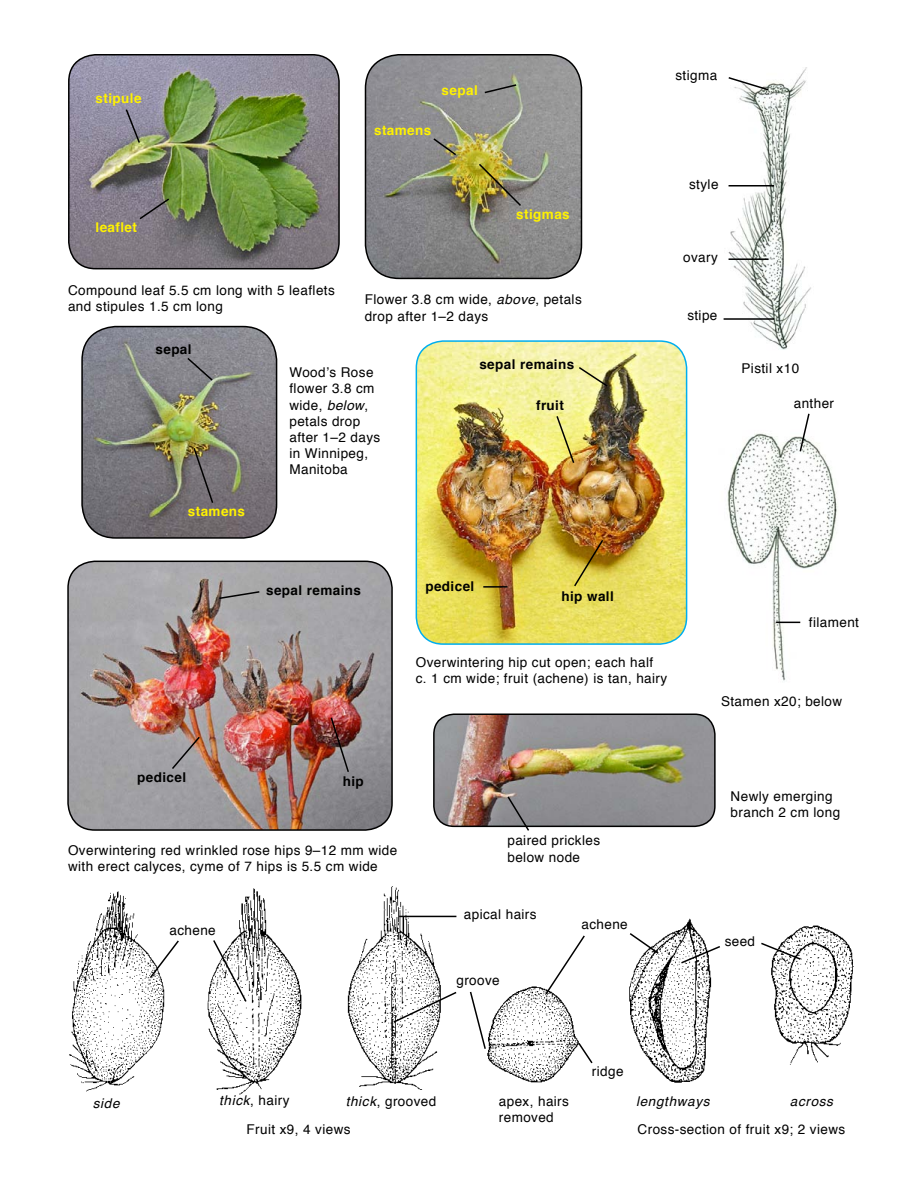
<style>
.page{position:relative;width:918px;height:1188px;background:#fff}
.page>*{position:absolute;margin:0;border:0;box-sizing:border-box;transform-origin:0 0}
.t1{font:13.5px/16.2px "Helvetica";letter-spacing:.03em;color:#000}
.t2{font:700 13.5px "Helvetica";letter-spacing:.03em;color:#000}
.t3{font:700 13.5px "Helvetica";letter-spacing:.03em;color:#fff200}
.t4{font:italic 13.5px "Helvetica";letter-spacing:.05em;color:#000}
.s1{font-style:italic}
</style>
<div class="page">
<img style="left:416px;top:341px;width:271px;height:303px">
<div style="left:416px;top:340px;width:271px;height:305px;border:2px solid #00aeef;border-radius:27px"></div>
<img style="left:68px;top:561px;width:324px;height:269px">
<div style="left:67px;top:561px;width:326px;height:270px;border:2px solid #000;border-radius:27px"></div>
<svg style="left:218px;top:590px;width:43px;height:10px"></svg>
<svg style="left:170px;top:735px;width:31px;height:36px"></svg>
<svg style="left:329px;top:716px;width:21px;height:58px"></svg>
<hr style="left:483px;top:586px;width:24px;height:2px;background:#000">
<svg style="left:573px;top:538px;width:32px;height:50px;background:#b6952b"></svg>
<svg style="left:555px;top:414px;width:21px;height:51px"></svg>
<img style="left:365px;top:55px;width:216px;height:223px">
<div style="left:365px;top:54px;width:217px;height:225px;border:2px solid #000;border-radius:34px"></div>
<svg style="left:483px;top:83px;width:35px;height:11px"></svg>
<img style="left:477px;top:162px;width:46px;height:46px">
<svg style="left:432px;top:137px;width:26px;height:20px"></svg>
<img style="left:69px;top:55px;width:270px;height:214px">
<div style="left:68px;top:54px;width:272px;height:215px;border:2px solid #000;border-radius:27px"></div>
<img style="left:69px;top:886px;width:510px;height:209px">
<svg style="left:577px;top:366px;width:32px;height:22px"></svg>
<hr style="left:399px;top:916px;width:57px;height:1px;background:#000">
<svg style="left:148px;top:939px;width:32px;height:41px"></svg>
<svg style="left:212px;top:938px;width:36px;height:65px"></svg>
<svg style="left:392px;top:990px;width:66px;height:34px"></svg>
<svg style="left:469px;top:990px;width:18px;height:61px"></svg>
<img style="left:723px;top:67px;width:88px;height:283px">
<img style="left:727px;top:433px;width:111px;height:248px">
<img style="left:629px;top:918px;width:225px;height:165px">
<svg style="left:776px;top:622px;width:24px;height:1px"></svg>
<svg style="left:798px;top:413px;width:13px;height:40px"></svg>
<svg style="left:727px;top:76px;width:43px;height:16px"></svg>
<hr style="left:729px;top:185px;width:45px;height:2px;background:#000">
<hr style="left:729px;top:258px;width:40px;height:2px;background:#000">
<hr style="left:724px;top:318px;width:50px;height:2px;background:#000">
<img style="left:82px;top:327px;width:194px;height:211px">
<div style="left:81px;top:326px;width:196px;height:213px;border:2px solid #000;border-radius:34px"></div>
<svg style="left:124px;top:108px;width:17px;height:37px"></svg>
<svg style="left:138px;top:197px;width:33px;height:24px"></svg>
<svg style="left:186px;top:356px;width:28px;height:26px"></svg>
<svg style="left:192px;top:446px;width:23px;height:59px"></svg>
<svg style="left:680px;top:945px;width:42px;height:20px"></svg>
<svg style="left:759px;top:941px;width:43px;height:20px"></svg>
<svg style="left:629px;top:932px;width:31px;height:23px"></svg>
<svg style="left:544px;top:934px;width:41px;height:62px"></svg>
<img style="left:434px;top:714px;width:281px;height:112px">
<div style="left:433px;top:714px;width:283px;height:113px;border:2px solid #000;border-radius:20px"></div>
<svg style="left:506px;top:795px;width:25px;height:36px"></svg>
<svg style="left:577px;top:1041px;width:16px;height:24px"></svg>
<p class="t3" style="left:96px;top:87px;width:47px">stipule</p>
<p class="t3" style="left:96px;top:216px;width:43px">leaflet</p>
<p class="t1" style="left:68px;top:282px;width:268px">Compound leaf 5.5 cm long with 5 leaflets and stipules 1.5 cm long</p>
<p class="t3" style="left:374px;top:119px;width:59px">stamens</p>
<p class="t3" style="left:442px;top:79px;width:38px">sepal</p>
<p class="t3" style="left:516px;top:203px;width:55px">stigmas</p>
<p class="t1" style="left:365px;top:292px;width:219px">Flower 3.8 cm wide, <span class="s1">above</span>, petals drop after 1–2 days</p>
<p class="t2" style="left:156px;top:338px;width:38px">sepal</p>
<p class="t3" style="left:188px;top:500px;width:59px">stamens</p>
<p class="t1" style="left:289px;top:365px;width:92px">Wood’s Rose flower 3.8 cm wide, <span class="s1">below</span>, petals drop after 1–2 days in Winnipeg,<br>Manitoba</p>
<p class="t2" style="left:479px;top:353px;width:96px">sepal remains</p>
<p class="t2" style="left:536px;top:394px;width:29px">fruit</p>
<p class="t1" style="left:675px;top:68px;width:43px">stigma</p>
<p class="t1" style="left:689px;top:176px;width:31px">style</p>
<p class="t1" style="left:683px;top:249px;width:36px">ovary</p>
<p class="t1" style="left:687px;top:307px;width:32px">stipe</p>
<p class="t1" style="left:742px;top:361px;width:59px">Pistil x10</p>
<p class="t1" style="left:794px;top:395px;width:42px">anther</p>
<p class="t2" style="left:266px;top:580px;width:96px">sepal remains</p>
<p class="t2" style="left:425px;top:575px;width:50px">pedicel</p>
<p class="t2" style="left:561px;top:586px;width:54px">hip wall</p>
<p class="t1" style="left:416px;top:654px;width:253px">Overwintering hip cut open; each half c. 1 cm wide; fruit (achene) is tan, hairy</p>
<p class="t1" style="left:809px;top:615px;width:52px">filament</p>
<p class="t1" style="left:721px;top:693px;width:123px">Stamen x20; below</p>
<p class="t2" style="left:137px;top:767px;width:50px">pedicel</p>
<p class="t2" style="left:343px;top:771px;width:23px">hip</p>
<p class="t1" style="left:68px;top:843px;width:331px">Overwintering red wrinkled rose hips 9–12 mm wide with erect calyces, cyme of 7 hips is 5.5 cm wide</p>
<p class="t1" style="left:169px;top:922px;width:48px">achene</p>
<p class="t1" style="left:507px;top:833px;width:94px">paired prickles below node</p>
<p class="t1" style="left:464px;top:906px;width:74px">apical hairs</p>
<p class="t1" style="left:456px;top:973px;width:45px">groove</p>
<p class="t1" style="left:582px;top:917px;width:48px">achene</p>
<p class="t1" style="left:731px;top:788px;width:111px">Newly emerging branch 2 cm long</p>
<p class="t1" style="left:725px;top:934px;width:32px">seed</p>
<p class="t1" style="left:592px;top:1064px;width:33px">ridge</p>
<p class="t4" style="left:93px;top:1093px;width:28px">side</p>
<p class="t1" style="left:219px;top:1093px;width:72px"><span class="s1">thick</span>, hairy</p>
<p class="t1" style="left:346px;top:1094px;width:92px"><span class="s1">thick</span>, grooved</p>
<p class="t1" style="left:499px;top:1093px;width:72px">apex, hairs removed</p>
<p class="t1" style="left:247px;top:1121px;width:106px">Fruit x9, 4 views</p>
<p class="t4" style="left:636px;top:1090px;width:75px">lengthways</p>
<p class="t4" style="left:790px;top:1091px;width:45px">across</p>
<p class="t1" style="left:638px;top:1121px;width:209px">Cross-section of fruit x9; 2 views</p>
</div>
